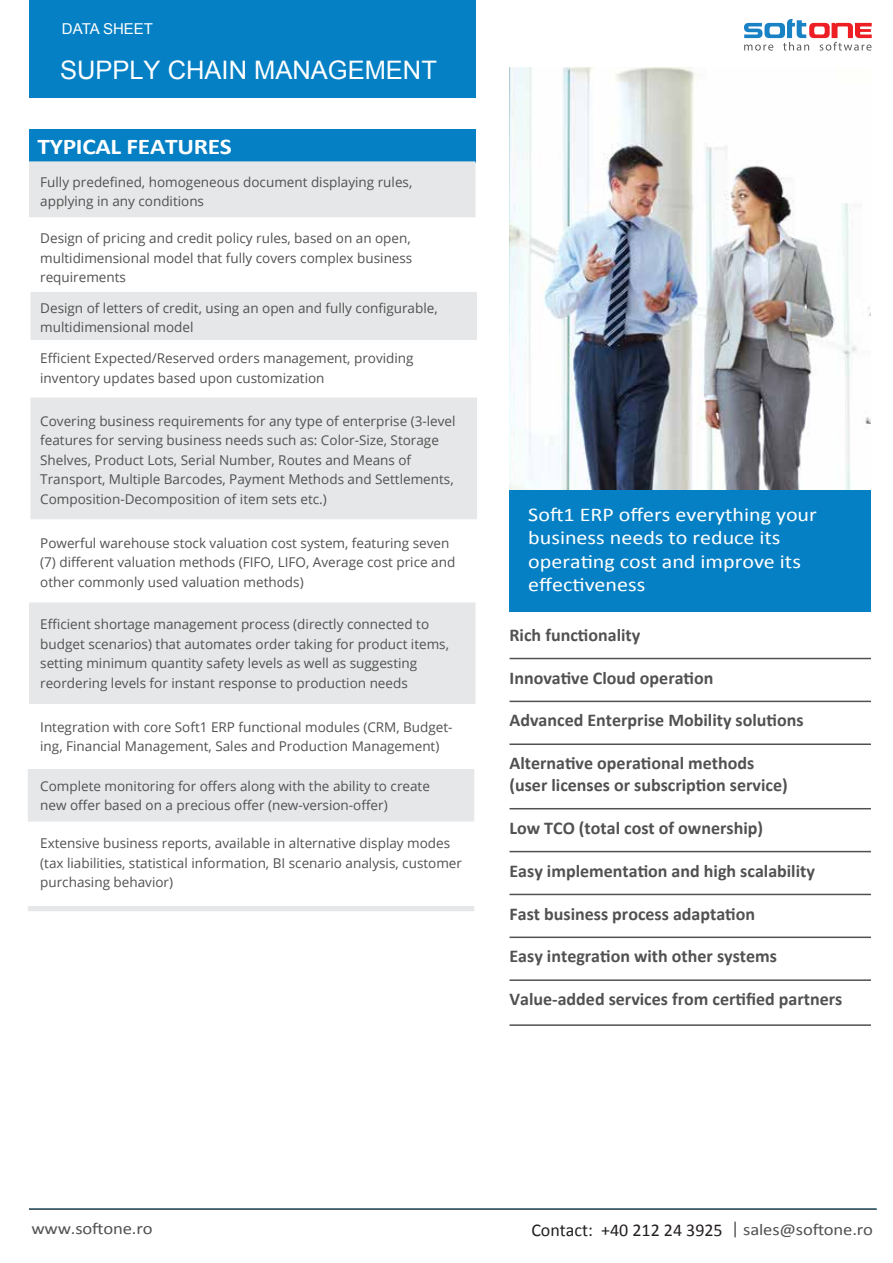
<style>
.page{position:relative;width:893px;height:1263px;background:#fff}
.page>*{position:absolute;margin:0;border:0;box-sizing:border-box;transform-origin:0 0}
.t1{font:25.5px "Arial";color:#fff}
.t2{font:700 22.5px "Calibri";letter-spacing:-.01em;color:#fff;scale:1.13 1}
.t3{font:19.5px/23.4px "Calibri";color:#fff;scale:1.13 1}
.t4{font:700 18px/21.6px "Calibri";color:#505150}
.t5{font:18px "Calibri";color:#231f20}
.t6{font:16.5px "Calibri";letter-spacing:-.01em;color:#505150;scale:1.13 1}
.t7{font:15px "Arial";color:#fff}
.t8{font:13.5px/19.5px "Open Sans";color:#505150}
.s1{font-size:16.5px;color:#505150}
</style>
<div class="page">
<div style="left:29px;top:0;width:446px;height:97px;background:#0580c4"></div>
<hr style="left:509px;top:658px;width:362px;height:1px;background:#505150">
<hr style="left:509px;top:701px;width:362px;height:1px;background:#505150">
<hr style="left:509px;top:743px;width:362px;height:2px;background:#505150">
<hr style="left:509px;top:808px;width:362px;height:1px;background:#505150">
<hr style="left:509px;top:851px;width:362px;height:1px;background:#505150">
<hr style="left:509px;top:894px;width:362px;height:1px;background:#505150">
<hr style="left:509px;top:936px;width:362px;height:2px;background:#505150">
<hr style="left:509px;top:979px;width:362px;height:2px;background:#505150">
<hr style="left:509px;top:1024px;width:362px;height:2px;background:#505150">
<div style="left:509px;top:489px;width:362px;height:122px;background:#0580c4"></div>
<div style="left:29px;top:129px;width:446px;height:34px;background:#0580c4"></div>
<svg style="left:28px;top:161px;width:449px;height:750px;fill:#e6e7e8"></svg>
<hr style="left:29px;top:1208px;width:848px;height:2px;background:#505150">
<img style="left:509px;top:67px;width:362px;height:422px">
<svg style="left:744px;top:19px;width:128px;height:32px"></svg>
<svg style="left:734px;top:1221px;width:2px;height:16px"></svg>
<p class="t7" style="left:62px;top:18px;width:93px">DATA SHEET</p>
<h1 class="t1" style="left:60px;top:52px;width:378px">SUPPLY CHAIN MANAGEMENT</h1>
<h2 class="t2" style="left:38px;top:131px;width:173px">TYPICAL FEATURES</h2>
<p class="t8" style="left:40px;top:172px;width:374px">Fully predefined, homogeneous document displaying rules, applying in any conditions</p>
<p class="t8" style="left:40px;top:228px;width:374px">Design of pricing and credit policy rules, based on an open, multidimensional model that fully covers complex business requirements</p>
<p class="t8" style="left:40px;top:298px;width:399px">Design of letters of credit, using an open and fully configurable, multidimensional model</p>
<p class="t8" style="left:40px;top:348px;width:375px">Efficient Expected/Reserved orders management, providing inventory updates based upon customization</p>
<p class="t8" style="left:40px;top:411px;width:417px">Covering business requirements for any type of enterprise (3-level features for serving business needs such as: Color-Size, Storage Shelves, Product Lots, Serial Number, Routes and Means of Transport, Multiple Barcodes, Payment Methods and Settlements, Composition-Decomposition of item sets etc.)</p>
<p class="t8" style="left:40px;top:533px;width:417px">Powerful warehouse stock valuation cost system, featuring seven (7) different valuation methods (FIFO, LIFO, Average cost price and other commonly used valuation methods)</p>
<p class="t8" style="left:40px;top:614px;width:410px">Efficient shortage management process (directly connected to budget scenarios) that automates order taking for product items, setting minimum quantity safety levels as well as suggesting reordering levels for instant response to production needs</p>
<p class="t8" style="left:40px;top:717px;width:414px">Integration with core Soft1 ERP functional modules (CRM, Budget&shy;ing, Financial Management, Sales and Production Management)</p>
<p class="t8" style="left:40px;top:776px;width:391px">Complete monitoring for offers along with the ability to create new offer based on a precious offer (new-version-offer)</p>
<p class="t8" style="left:40px;top:833px;width:423px">Extensive business reports, available in alternative display modes (tax liabilities, statistical information, BI scenario analysis, customer purchasing behavior)</p>
<h3 class="t3" style="left:528px;top:502px;width:257px">Soft1 ERP offers everything your business needs to reduce its operating cost and improve its effectiveness</h3>
<h3 class="t4" style="left:509px;top:623px;width:132px">Rich functionality</h3>
<h3 class="t4" style="left:509px;top:666px;width:205px">Innovative Cloud operation</h3>
<h3 class="t4" style="left:509px;top:709px;width:296px">Advanced Enterprise Mobility solutions</h3>
<h3 class="t4" style="left:509px;top:752px;width:280px">Alternative operational methods (user licenses or subscription service)</h3>
<h3 class="t4" style="left:509px;top:816px;width:255px">Low TCO (total cost of ownership)</h3>
<h3 class="t4" style="left:509px;top:859px;width:307px">Easy implementation and high scalability</h3>
<h3 class="t4" style="left:509px;top:902px;width:247px">Fast business process adaptation</h3>
<h3 class="t4" style="left:509px;top:945px;width:269px">Easy integration with other systems</h3>
<h3 class="t4" style="left:509px;top:988px;width:334px">Value-added services from certified partners</h3>
<p class="t6" style="left:32px;top:1217px;width:109px">www.softone.ro</p>
<h3 class="t5" style="left:531px;top:1217px;width:343px">Contact: +40 212 24 3925 <span class="s1">sales@softone.ro</span></h3>
</div>
